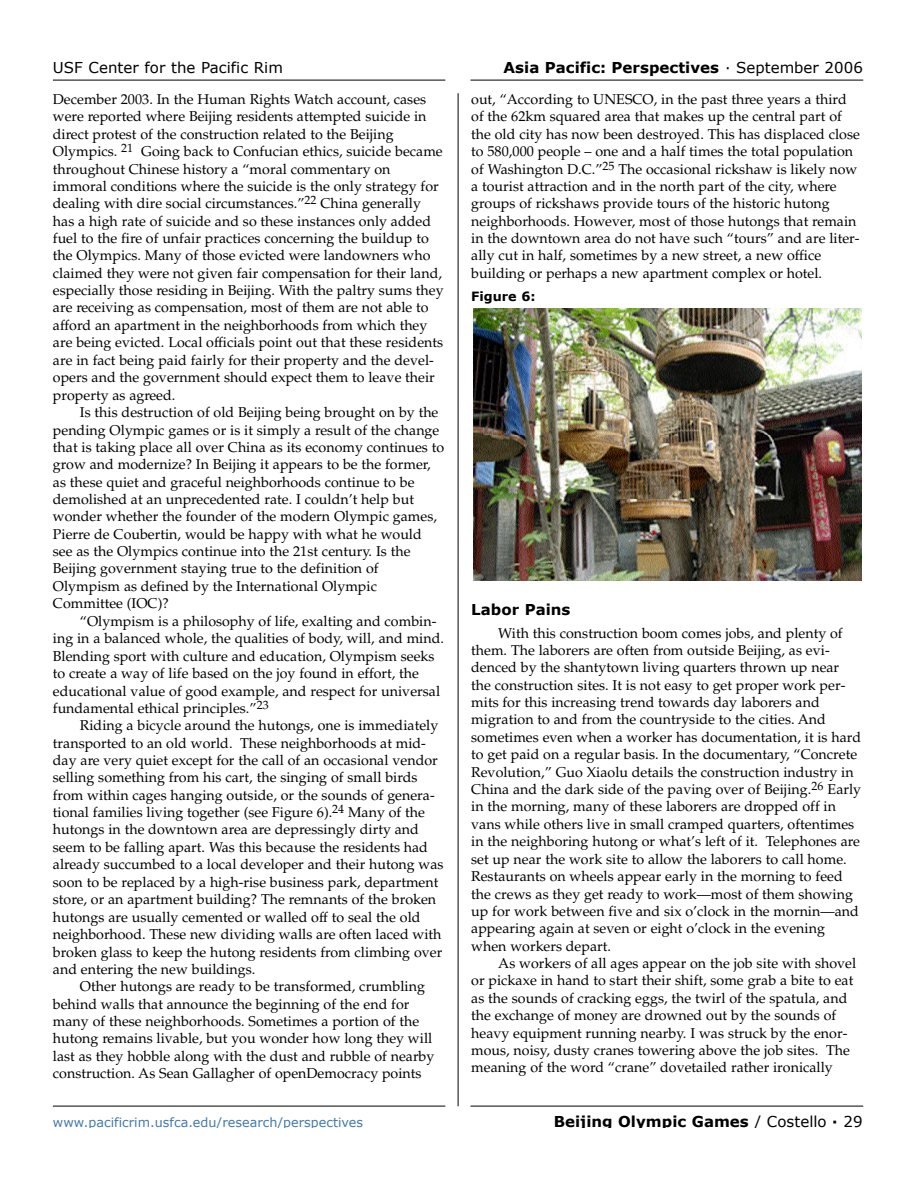
<style>
.page{position:relative;width:918px;height:1188px;background:#fff}
.page>*{position:absolute;margin:0;border:0;box-sizing:border-box;transform-origin:0 0}
.t1{font:700 15px "Verdana";color:#000}
.t2{font:15px "Verdana";color:#000}
.t3{font:14.25px/17.4px "Palatino";color:#000}
.t4{font:12.75px "Verdana";color:#417aaa}
.t5{font:700 12.75px "Verdana";color:#000}
.s1{font-weight:400}
</style>
<div class="page">
<hr style="left:471px;top:80px;width:392px;height:1px;background:#000">
<hr style="left:53px;top:80px;width:392px;height:1px;background:#000">
<hr style="left:53px;top:1106px;width:392px;height:1px;background:#000">
<hr style="left:471px;top:1106px;width:392px;height:1px;background:#000">
<hr style="left:458px;top:93px;width:1px;height:1013px;background:#000">
<img style="left:473px;top:308px;width:388px;height:272px">
<p class="t2" style="left:53px;top:58px;width:232px">USF Center for the Pacific Rim</p>
<p class="t1" style="left:504px;top:58px;width:361px">Asia Pacific: Perspectives <span class="s1">· September 2006</span></p>
<p class="t3" style="left:53px;top:92px;width:392px">December 2003. In the Human Rights Watch account, cases were reported where Beijing residents attempted suicide in direct protest of the construction related to the Beijing Olympics. <sup>21</sup> Going back to Confucian ethics, suicide became throughout Chinese history a “moral commentary on immoral conditions where the suicide is the only strategy for dealing with dire social circumstances.”<sup>22</sup> China generally has a high rate of suicide and so these instances only added fuel to the fire of unfair practices concerning the buildup to the Olympics. Many of those evicted were landowners who claimed they were not given fair compensation for their land, especially those residing in Beijing. With the paltry sums they are receiving as compensation, most of them are not able to afford an apartment in the neighborhoods from which they are being evicted. Local officials point out that these residents are in fact being paid fairly for their property and the devel&shy;opers and the government should expect them to leave their property as agreed.</p>
<p class="t3" style="left:53px;top:405px;width:393px;text-indent:27px">Is this destruction of old Beijing being brought on by the pending Olympic games or is it simply a result of the change that is taking place all over China as its economy continues to grow and modernize? In Beijing it appears to be the former, as these quiet and graceful neighborhoods continue to be demolished at an unprecedented rate. I couldn’t help but wonder whether the founder of the modern Olympic games, Pierre de Coubertin, would be happy with what he would see as the Olympics continue into the 21st century. Is the Beijing government staying true to the definition of Olympism as defined by the International Olympic Committee (IOC)?</p>
<p class="t3" style="left:53px;top:614px;width:393px;text-indent:27px">“Olympism is a philosophy of life, exalting and combin&shy;ing in a balanced whole, the qualities of body, will, and mind.<br>Blending sport with culture and education, Olympism seeks to create a way of life based on the joy found in effort, the educational value of good example, and respect for universal fundamental ethical principles.”<sup>23</sup></p>
<p class="t3" style="left:53px;top:718px;width:392px;text-indent:27px">Riding a bicycle around the hutongs, one is immediately transported to an old world. These neighborhoods at mid&shy;day are very quiet except for the call of an occasional vendor selling something from his cart, the singing of small birds from within cages hanging outside, or the sounds of genera&shy;tional families living together (see Figure 6).<sup>24</sup> Many of the hutongs in the downtown area are depressingly dirty and seem to be falling apart. Was this because the residents had already succumbed to a local developer and their hutong was soon to be replaced by a high-rise business park, department store, or an apartment building? The remnants of the broken hutongs are usually cemented or walled off to seal the old neighborhood. These new dividing walls are often laced with broken glass to keep the hutong residents from climbing over and entering the new buildings.</p>
<p class="t3" style="left:53px;top:979px;width:383px;text-indent:27px">Other hutongs are ready to be transformed, crumbling behind walls that announce the beginning of the end for many of these neighborhoods. Sometimes a portion of the hutong remains livable, but you wonder how long they will last as they hobble along with the dust and rubble of nearby construction. As Sean Gallagher of openDemocracy points</p>
<p class="t3" style="left:471px;top:92px;width:390px">out, “According to UNESCO, in the past three years a third of the 62km squared area that makes up the central part of the old city has now been destroyed. This has displaced close to 580,000 people – one and a half times the total population of Washington D.C.”<sup>25</sup> The occasional rickshaw is likely now a tourist attraction and in the north part of the city, where groups of rickshaws provide tours of the historic hutong neighborhoods. However, most of those hutongs that remain in the downtown area do not have such “tours” and are liter&shy;ally cut in half, sometimes by a new street, a new office building or perhaps a new apartment complex or hotel.</p>
<p class="t5" style="left:471px;top:288px;width:66px">Figure 6:</p>
<p class="t1" style="left:471px;top:599px;width:101px">Labor Pains</p>
<p class="t3" style="left:471px;top:626px;width:392px;text-indent:27px">With this construction boom comes jobs, and plenty of them. The laborers are often from outside Beijing, as evi&shy;denced by the shantytown living quarters thrown up near the construction sites. It is not easy to get proper work per&shy;mits for this increasing trend towards day laborers and migration to and from the countryside to the cities. And sometimes even when a worker has documentation, it is hard to get paid on a regular basis. In the documentary, “Concrete Revolution,” Guo Xiaolu details the construction industry in China and the dark side of the paving over of Beijing.<sup>26</sup> Early in the morning, many of these laborers are dropped off in vans while others live in small cramped quarters, oftentimes in the neighboring hutong or what’s left of it. Telephones are set up near the work site to allow the laborers to call home.<br>Restaurants on wheels appear early in the morning to feed the crews as they get ready to work—most of them showing up for work between five and six o’clock in the mornin—and appearing again at seven or eight o’clock in the evening when workers depart.</p>
<p class="t3" style="left:471px;top:956px;width:387px;text-indent:27px">As workers of all ages appear on the job site with shovel or pickaxe in hand to start their shift, some grab a bite to eat as the sounds of cracking eggs, the twirl of the spatula, and the exchange of money are drowned out by the sounds of heavy equipment running nearby. I was struck by the enor&shy;mous, noisy, dusty cranes towering above the job sites. The meaning of the word “crane” dovetailed rather ironically</p>
<p class="t4" style="left:53px;top:1114px;width:312px">www.pacificrim.usfca.edu/research/perspectives</p>
<p class="t1" style="left:554px;top:1112px;width:310px">Beijing Olympic Games <span class="s1">/ Costello</span> · <span class="s1">29</span></p>
</div>
